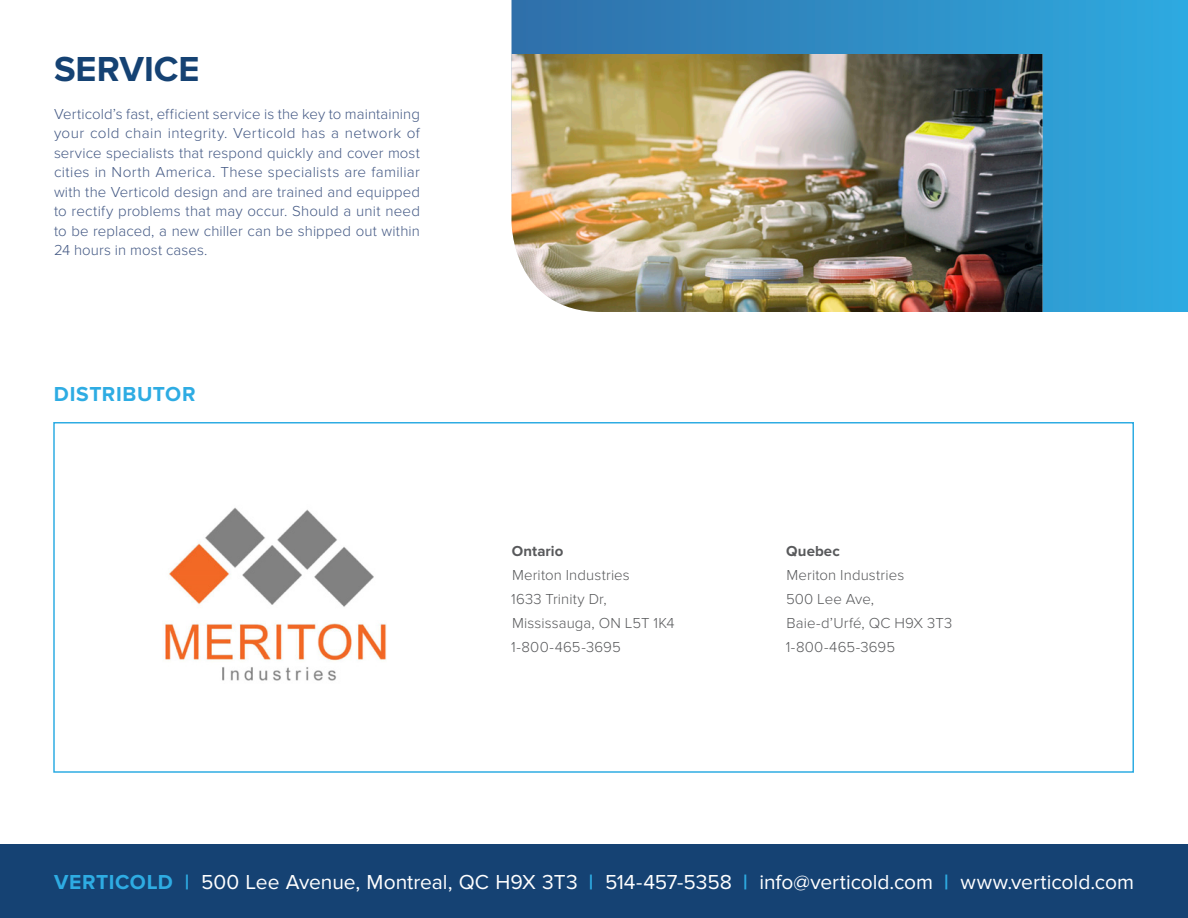
<style>
.page{position:relative;width:1188px;height:918px;background:#fff}
.page>*{position:absolute;margin:0;border:0;box-sizing:border-box;transform-origin:0 0}
.t1{font:700 36px "Proxima Nova";color:#154273}
.t2{font:21px "Proxima Nova";color:#fff}
.t3{font:700 21px "Proxima Nova";letter-spacing:.03em;color:#2eace3}
.t4{font:300 15px/19.5px "Proxima Nova";letter-spacing:.005em;color:#455a85;text-align:justify}
.t5{font:300 15px/24px "Proxima Nova";letter-spacing:.01em;color:#58595b}
.t6{font:700 15px "Proxima Nova";color:#58595b}
.s1{font-weight:700;color:#2eace3}
</style>
<div class="page">
<svg style="left:512px;top:0;width:676px;height:312px;background:#2e97ce"></svg>
<div style="left:0;top:844px;width:1188px;height:74px;background:#154273"></div>
<img style="left:512px;top:54px;width:530px;height:258px">
<div style="left:53px;top:422px;width:1081px;height:351px;border:2px solid #2eace3"></div>
<img style="left:165px;top:507px;width:222px;height:174px">
<h1 class="t1" style="left:54px;top:49px;width:21px">SERVI</h1>
<h1 class="t1" style="left:154px;top:49px;width:43px">CE</h1>
<p class="t4" style="left:54px;top:104px;width:368px">Verticold’s fast, efficient service is the key to maintaining your cold chain integrity. Verticold has a network of service specialists that respond quickly and cover most cities in North America. These specialists are familiar with the Verticold design and are trained and equipped to rectify problems that may occur. Should a unit need to be replaced, a new chiller can be shipped out within 24 hours in most cases.</p>
<h2 class="t3" style="left:54px;top:382px;width:143px">Distributor</h2>
<p class="t6" style="left:512px;top:543px;width:53px">Ontario</p>
<p class="t5" style="left:511px;top:563px;width:165px">Meriton Industries<br>1633 Trinity Dr,<br>Mississauga, ON L5T 1K4<br>1-800-465-3695</p>
<p class="t6" style="left:786px;top:543px;width:55px">Quebec</p>
<p class="t5" style="left:786px;top:563px;width:168px">Meriton Industries<br>500 Lee Ave,<br>Baie-d’Urfé, QC H9X 3T3<br>1-800-465-3695</p>
<h2 class="t3" style="left:54px;top:870px;width:15px">VER</h2>
<h2 class="t3" style="left:96px;top:870px;width:49px">TICOLD</h2>
<h2 class="t2" style="left:185px;top:870px;width:951px"><span class="s1">|</span> 500 Lee Avenue, Montreal, QC H9X 3T3 <span class="s1">|</span> 514-457-5358 <span class="s1">|</span> info@verticold.com <span class="s1">|</span> www.verticold.com</h2>
</div>
